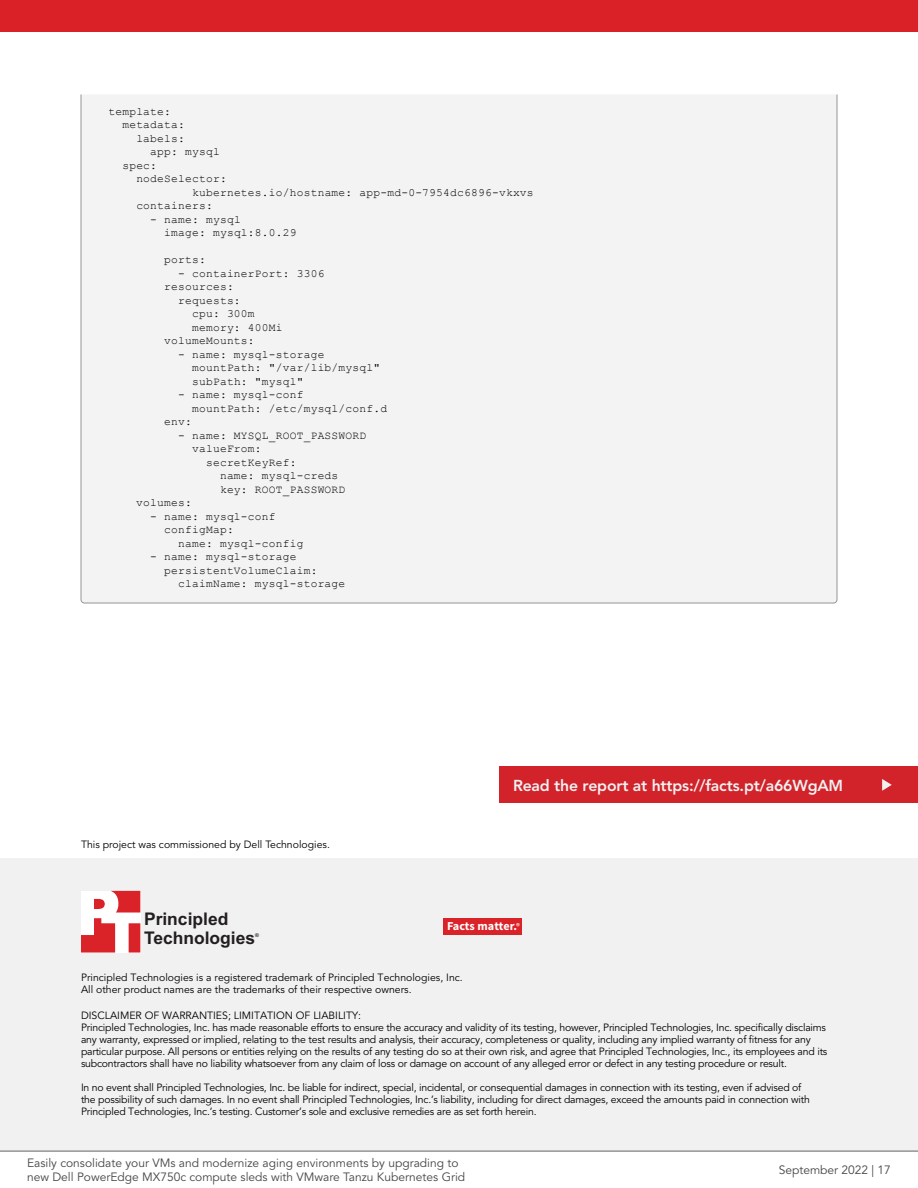
<style>
.page{position:relative;width:918px;height:1188px;background:#fff}
.page>*{position:absolute;margin:0;border:0;box-sizing:border-box;transform-origin:0 0}
.t1{font:700 17.4px/18.6px "Arial";color:#231f20}
.t2{font:800 15.75px "Avenir LT Pro";letter-spacing:-.01em;color:#f1f1f2}
.t3{font:700 12.15px "Source Sans Pro";color:#fff}
.t4{font:12px/14.4px "Avenir LT Pro";color:#464547}
.t5{font:11.25px/13.5px "Courier New";letter-spacing:.02em;color:#000}
.t6{font:10.5px/12px "Avenir LT Pro";letter-spacing:-.02em;color:#000}
.t7{font:10.5px/12.6px "Avenir LT Pro";color:#000}
.t8{font:700 5.25px "Arial";color:#231f20}
.s1{font-weight:600;font-size:8.55px}
</style>
<div class="page">
<div style="left:0;top:858px;width:918px;height:293px;background:#f1f1f2"></div>
<svg style="left:81px;top:891px;width:59px;height:62px"></svg>
<div style="left:444px;top:918px;width:78px;height:17px;background:#da2229"></div>
<div style="left:81px;top:94px;width:756px;height:509px;background:#f3f3f4"></div>
<div style="left:500px;top:766px;width:418px;height:37px;background:#d2232a"></div>
<svg style="left:882px;top:779px;width:10px;height:12px"></svg>
<hr style="left:0;top:1151px;width:918px;height:1px;background:#616264">
<div style="left:0;top:0;width:918px;height:32px;background:#da2128"></div>
<p class="t5" style="left:108px;top:104px;width:64px">template:</p>
<p class="t5" style="left:122px;top:118px;width:64px">metadata:</p>
<p class="t5" style="left:136px;top:131px;width:50px">labels:</p>
<p class="t5" style="left:150px;top:145px;width:71px">app: mysql</p>
<p class="t5" style="left:122px;top:158px;width:36px">spec:</p>
<p class="t5" style="left:136px;top:172px;width:92px">nodeSelector:</p>
<p class="t5" style="left:192px;top:185px;width:343px">kubernetes.io/hostname: app-md-0-7954dc6896-vkxvs</p>
<p class="t5" style="left:136px;top:199px;width:78px">containers:</p>
<p class="t5" style="left:164px;top:212px;width:134px;text-indent:-14px">- name: mysql<br>image: mysql:8.0.29</p>
<p class="t5" style="left:164px;top:253px;width:43px">ports:</p>
<p class="t5" style="left:178px;top:266px;width:148px">- containerPort: 3306</p>
<p class="t5" style="left:164px;top:280px;width:71px">resources:</p>
<p class="t5" style="left:178px;top:293px;width:64px">requests:</p>
<p class="t5" style="left:192px;top:307px;width:64px">cpu: 300m</p>
<p class="t5" style="left:192px;top:320px;width:92px">memory: 400Mi</p>
<p class="t5" style="left:164px;top:334px;width:92px">volumeMounts:</p>
<p class="t5" style="left:192px;top:347px;width:190px;text-indent:-14px">- name: mysql-storage mountPath: "/var/lib/mysql" subPath: "mysql"</p>
<p class="t5" style="left:178px;top:388px;width:127px">- name: mysql-conf</p>
<p class="t5" style="left:192px;top:401px;width:197px">mountPath: /etc/mysql/conf.d</p>
<p class="t5" style="left:164px;top:415px;width:29px">env:</p>
<p class="t5" style="left:178px;top:428px;width:190px">- name: MYSQL_ROOT_PASSWORD</p>
<p class="t5" style="left:192px;top:442px;width:71px">valueFrom:</p>
<p class="t5" style="left:206px;top:455px;width:92px">secretKeyRef:</p>
<p class="t5" style="left:220px;top:469px;width:120px">name: mysql-creds</p>
<p class="t5" style="left:220px;top:482px;width:127px">key: ROOT_PASSWORD</p>
<p class="t5" style="left:136px;top:496px;width:57px">volumes:</p>
<p class="t5" style="left:164px;top:509px;width:113px;text-indent:-14px">- name: mysql-conf configMap:</p>
<p class="t5" style="left:178px;top:536px;width:127px">name: mysql-config</p>
<p class="t5" style="left:150px;top:550px;width:148px">- name: mysql-storage</p>
<p class="t5" style="left:164px;top:563px;width:155px">persistentVolumeClaim:</p>
<p class="t5" style="left:178px;top:577px;width:169px">claimName: mysql-storage</p>
<p class="t7" style="left:81px;top:838px;width:250px">This project was commissioned by Dell Technologies.</p>
<h1 class="t1" style="left:144px;top:911px;width:113px">Principled<br>Technologies</h1>
<p class="t8" style="left:255px;top:932px;width:5px">®</p>
<h2 class="t2" style="left:513px;top:776px;width:332px">Read the report at https://facts.pt/a66WgAM</h2>
<p class="t3" style="left:447px;top:918px;width:74px">Facts matter.<span class="s1">®</span></p>
<p class="t7" style="left:81px;top:971px;width:383px">Principled Technologies is a registered trademark of Principled Technologies, Inc.<br>All other product names are the trademarks of their respective owners.</p>
<p class="t6" style="left:81px;top:1009px;width:748px">DISCLAIMER OF WARRANTIES; LIMITATION OF LIABILITY:<br>Principled Technologies, Inc. has made reasonable efforts to ensure the accuracy and validity of its testing, however, Principled Technologies, Inc. specifically disclaims any warranty, expressed or implied, relating to the test results and analysis, their accuracy, completeness or quality, including any implied warranty of fitness for any particular purpose. All persons or entities relying on the results of any testing do so at their own risk, and agree that Principled Technologies, Inc., its employees and its subcontractors shall have no liability whatsoever from any claim of loss or damage on account of any alleged error or defect in any testing procedure or result.</p>
<p class="t6" style="left:81px;top:1081px;width:730px">In no event shall Principled Technologies, Inc. be liable for indirect, special, incidental, or consequential damages in connection with its testing, even if advised of the possibility of such damages. In no event shall Principled Technologies, Inc.’s liability, including for direct damages, exceed the amounts paid in connection with<br>Principled Technologies, Inc.’s testing. Customer’s sole and exclusive remedies are as set forth herein.</p>
<p class="t4" style="left:27px;top:1156px;width:440px">Easily consolidate your VMs and modernize aging environments by upgrading to new Dell PowerEdge MX750c compute sleds with VMware Tanzu Kubernetes Grid</p>
<p class="t4" style="left:779px;top:1163px;width:114px">September 2022 | 17</p>
</div>
